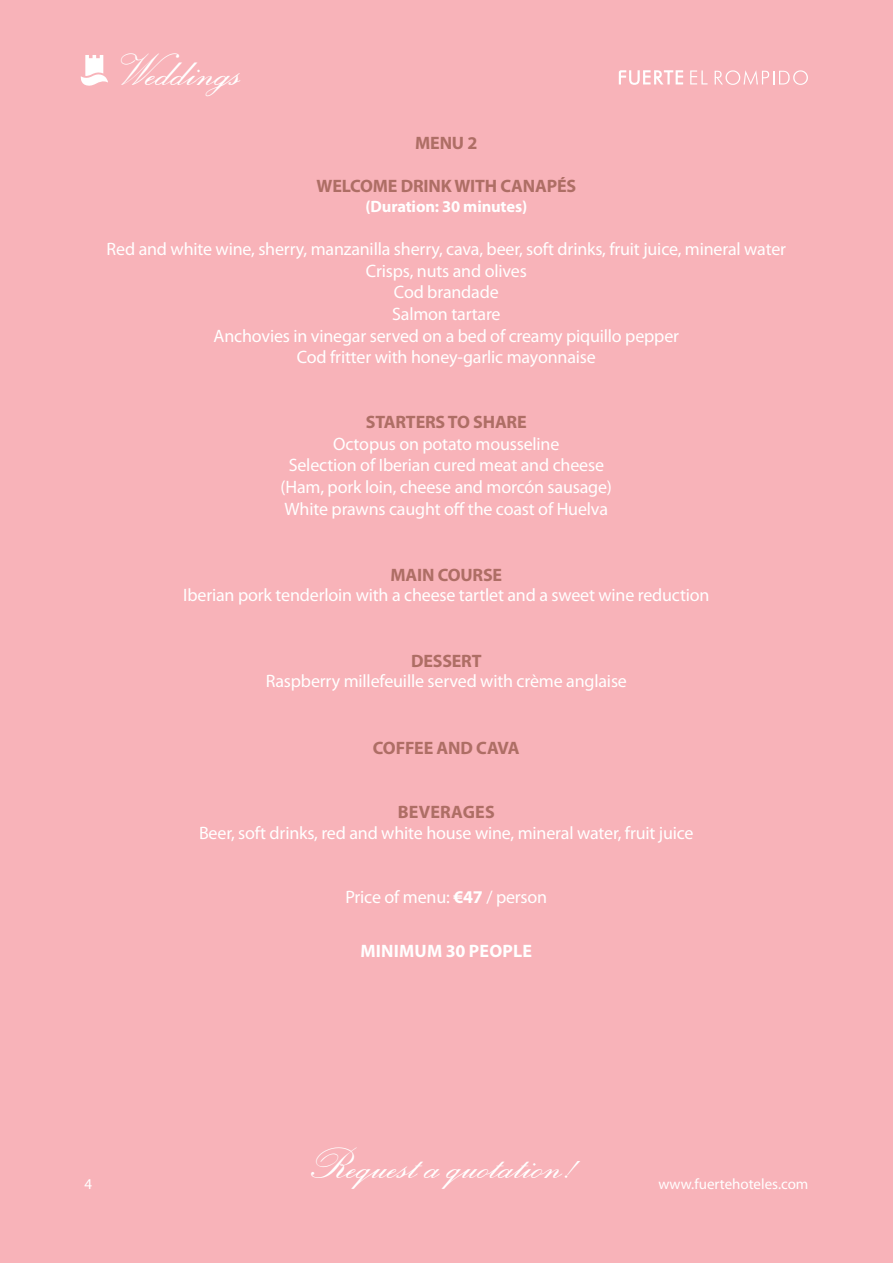
<style>
.page{position:relative;width:893px;height:1263px;background:#f8b3b9}
.page>*{position:absolute;margin:0;border:0;box-sizing:border-box;transform-origin:0 0}
.t1{font:45px "Exmouth";color:#fff}
.t2{font:43.5px "Exmouth";color:#fff}
.t3{font:18px/21.6px "Myriad Pro";letter-spacing:-.01em;color:#fff;text-align:center}
.t4{font:700 18px "Myriad Pro";letter-spacing:-.01em;color:#ae6e65}
.t5{font:700 18px "Myriad Pro";letter-spacing:.01em;color:#fff}
.t6{font:700 18px "Myriad Pro";letter-spacing:.01em;color:#ae6e65}
.t7{font:700 16.5px "Myriad Pro";letter-spacing:-.01em;color:#fff}
.t8{font:15px "Myriad Pro";color:#fff}
.s1{font-weight:700}
</style>
<div class="page">
<svg style="left:81px;top:55px;width:27px;height:31px"></svg>
<svg style="left:690px;top:70px;width:18px;height:14px"></svg>
<svg style="left:619px;top:70px;width:64px;height:15px"></svg>
<svg style="left:715px;top:70px;width:93px;height:15px"></svg>
<h1 class="t1" style="left:116px;top:43px;width:131px">Weddings</h1>
<p class="t4" style="left:415px;top:131px;width:64px">MENU 2</p>
<p class="t4" style="left:316px;top:174px;width:261px">WELCOME DRINK WITH CANAPÉS</p>
<p class="t7" style="left:366px;top:196px;width:163px">(Duration: 30 minutes)</p>
<p class="t3" style="left:107px;top:238px;width:681px">Red and white wine, sherry, manzanilla sherry, cava, beer, soft drinks, fruit juice, mineral water Crisps, nuts and olives<br>Cod brandade<br>Salmon tartare<br>Anchovies in vinegar served on a bed of creamy piquillo pepper<br>Cod fritter with honey-garlic mayonnaise</p>
<p class="t4" style="left:366px;top:410px;width:162px">STARTERS TO SHARE</p>
<p class="t3" style="left:281px;top:433px;width:333px">Octopus on potato mousseline<br>Selection of Iberian cured meat and cheese (Ham, pork loin, cheese and morcón sausage)<br>White prawns caught off the coast of Huelva</p>
<p class="t4" style="left:390px;top:563px;width:113px">MAIN COURSE</p>
<p class="t3" style="left:183px;top:584px;width:528px">Iberian pork tenderloin with a cheese tartlet and a sweet wine reduction</p>
<p class="t4" style="left:411px;top:649px;width:72px">DESSERT</p>
<p class="t3" style="left:266px;top:670px;width:363px">Raspberry millefeuille served with crème anglaise</p>
<p class="t4" style="left:373px;top:736px;width:148px">COFFEE AND CAVA</p>
<p class="t6" style="left:398px;top:801px;width:98px">BEVERAGES</p>
<p class="t3" style="left:199px;top:821px;width:496px">Beer, soft drinks, red and white house wine, mineral water, fruit juice</p>
<p class="t3" style="left:345px;top:886px;width:203px">Price of menu: <span class="s1">€47</span> / person</p>
<p class="t5" style="left:361px;top:939px;width:173px">MINIMUM 30 PEOPLE</p>
<h2 class="t2" style="left:307px;top:1138px;width:279px">Request a quotation!</h2>
<p class="t8" style="left:85px;top:1175px;width:9px">4</p>
<p class="t8" style="left:658px;top:1175px;width:152px">www.fuertehoteles.com</p>
</div>
